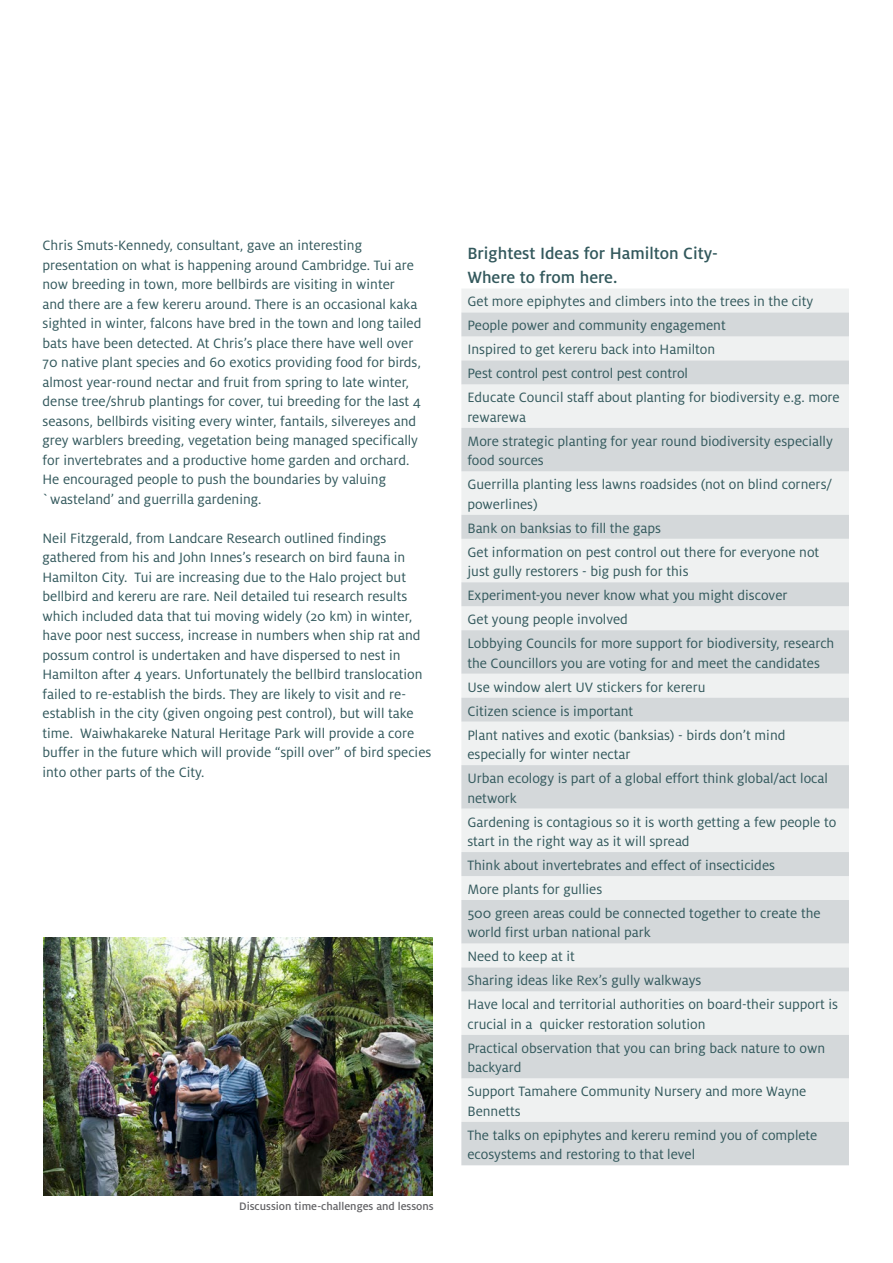
<style>
.page{position:relative;width:893px;height:1263px;background:#fff}
.page>*{position:absolute;margin:0;border:0;box-sizing:border-box;transform-origin:0 0}
.t1{font:500 18px/24px "Milo OT";color:#32585c}
.t2{font:15px/19.5px "Milo OT";color:#32585c}
.t3{font:500 12px "Milo OT";color:#636366}
</style>
<div class="page">
<div style="left:462px;top:289px;width:387px;height:23px;background:#eff1f1"></div>
<svg style="left:461px;top:312px;width:388px;height:853px"></svg>
<img style="left:43px;top:937px;width:389px;height:259px">
<p class="t2" style="left:43px;top:236px;width:380px">Chris Smuts-Kennedy, consultant, gave an interesting presentation on what is happening around Cambridge. Tui are now breeding in town, more bellbirds are visiting in winter<br>and there are a few kereru around. There is an occasional kaka sighted in winter, falcons have bred in the town and long tailed bats have been detected. At Chris’s place there have well over 70 native plant species and 60 exotics providing food for birds, almost year-round nectar and fruit from spring to late winter, dense tree/shrub plantings for cover, tui breeding for the last 4 seasons, bellbirds visiting every winter, fantails, silvereyes and grey warblers breeding, vegetation being managed specifically for invertebrates and a productive home garden and orchard.<br>He encouraged people to push the boundaries by valuing `wasteland’ and guerrilla gardening.</p>
<p class="t2" style="left:43px;top:528px;width:390px">Neil Fitzgerald, from Landcare Research outlined findings gathered from his and John Innes’s research on bird fauna in Hamilton City. Tui are increasing due to the Halo project but bellbird and kereru are rare. Neil detailed tui research results which included data that tui moving widely (20 km) in winter, have poor nest success, increase in numbers when ship rat and possum control is undertaken and have dispersed to nest in Hamilton after 4 years. Unfortunately the bellbird translocation failed to re-establish the birds. They are likely to visit and re&shy;establish in the city (given ongoing pest control), but will take time. Waiwhakareke Natural Heritage Park will provide a core buffer in the future which will provide “spill over” of bird species into other parts of the City.</p>
<p class="t3" style="left:239px;top:1199px;width:196px">Discussion time-challenges and lessons</p>
<p class="t1" style="left:467px;top:241px;width:252px">Brightest Ideas for Hamilton City-<br>Where to from here.</p>
<p class="t2" style="left:467px;top:290px;width:374px;line-height:24px">Get more epiphytes and climbers into the trees in the city People power and community engagement<br>Inspired to get kereru back into Hamilton<br>Pest control pest control pest control<br>Educate Council staff about planting for biodiversity e.g. more</p>
<p class="t2" style="left:467px;top:405px;width:367px;line-height:24px">rewarewa<br>More strategic planting for year round biodiversity especially</p>
<p class="t2" style="left:467px;top:449px;width:367px;line-height:24px">food sources<br>Guerrilla planting less lawns roadsides (not on blind corners/</p>
<p class="t2" style="left:467px;top:492px;width:353px;line-height:24px">powerlines)<br>Bank on banksias to fill the gaps<br>Get information on pest control out there for everyone not</p>
<p class="t2" style="left:467px;top:560px;width:368px;line-height:24px">just gully restorers - big push for this<br>Experiment-you never know what you might discover<br>Get young people involved<br>Lobbying Councils for more support for biodiversity, research</p>
<p class="t2" style="left:467px;top:651px;width:354px;line-height:24px">the Councillors you are voting for and meet the candidates Use window alert UV stickers for kereru<br>Citizen science is important<br>Plant natives and exotic (banksias) - birds don’t mind</p>
<p class="t2" style="left:467px;top:742px;width:362px;line-height:24px">especially for winter nectar<br>Urban ecology is part of a global effort think global/act local</p>
<p class="t2" style="left:467px;top:786px;width:370px;line-height:24px">network<br>Gardening is contagious so it is worth getting a few people to</p>
<p class="t2" style="left:467px;top:829px;width:355px;line-height:24px">start in the right way as it will spread<br>Think about invertebrates and effect of insecticides<br>More plants for gullies<br>500 green areas could be connected together to create the</p>
<p class="t2" style="left:467px;top:921px;width:372px;line-height:24px">world first urban national park<br>Need to keep at it<br>Sharing ideas like Rex’s gully walkways<br>Have local and territorial authorities on board-their support is</p>
<p class="t2" style="left:467px;top:1012px;width:359px;line-height:24px">crucial in a quicker restoration solution<br>Practical observation that you can bring back nature to own</p>
<p class="t2" style="left:467px;top:1056px;width:340px;line-height:24px">backyard<br>Support Tamahere Community Nursery and more Wayne</p>
<p class="t2" style="left:467px;top:1099px;width:352px;line-height:24px">Bennetts<br>The talks on epiphytes and kereru remind you of complete</p>
<p class="t2" style="left:467px;top:1145px;width:229px">ecosystems and restoring to that level</p>
</div>
